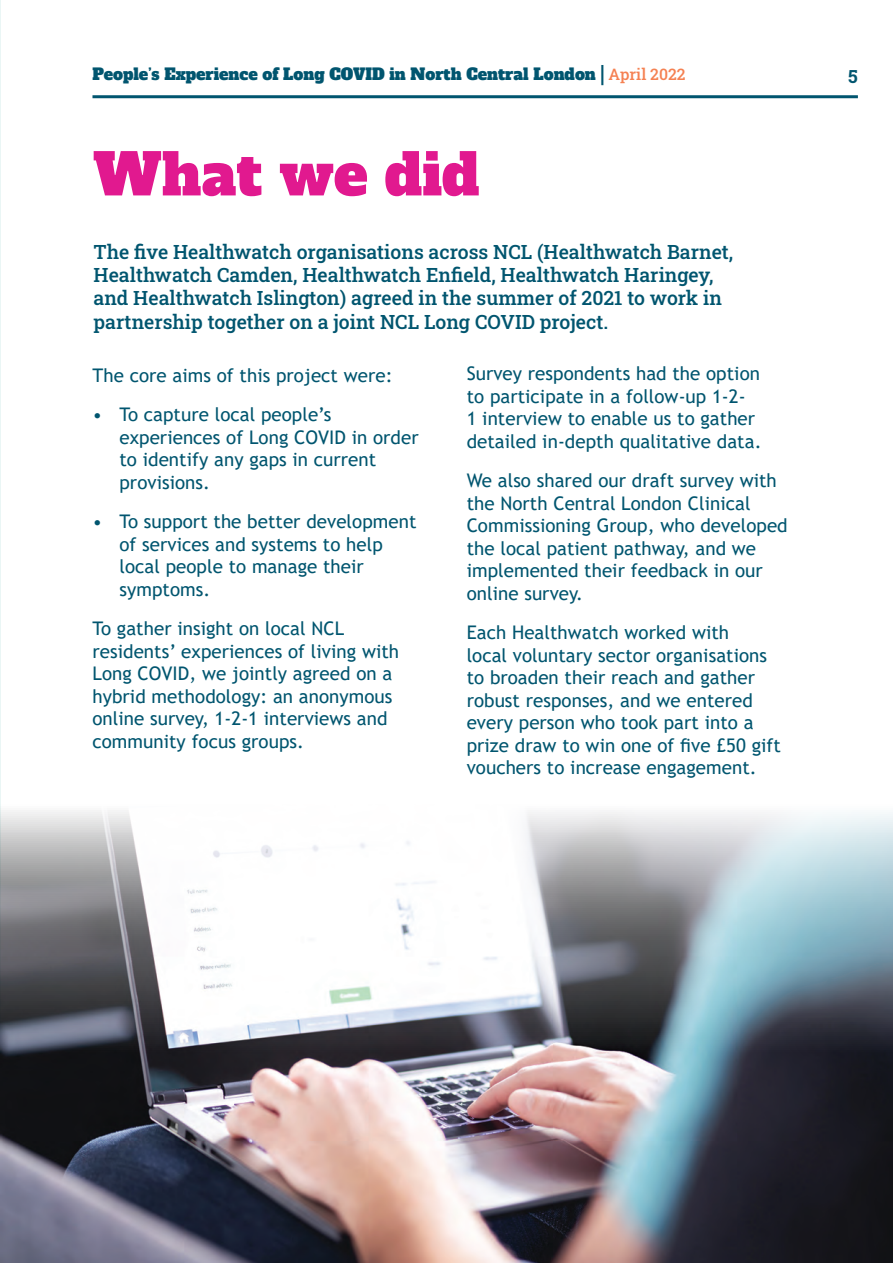
<style>
.page{position:relative;width:893px;height:1263px;background:#fff}
.page>*{position:absolute;margin:0;border:0;box-sizing:border-box;transform-origin:0 0}
.t1{font:57px "Alfa Slab One";color:#e1198f}
.t2{font:19.5px/23.4px "Roboto Slab";color:#01556f}
.t3{font:18.75px/22.5px "Trebuchet MS";letter-spacing:.005em;color:#01556f}
.t4{font:18px "Roboto Slab";color:#01556f}
.t5{font:15.75px "Alfa Slab One";color:#01556f}
.s1{font-family:"Roboto Slab";color:#f58152}
</style>
<div class="page">
<hr style="left:92px;top:95px;width:766px;height:3px;background:#01556f">
<hr style="left:0;top:0;width:1px;height:1263px;background:#eaf6f5">
<img style="left:0;top:810px;width:893px;height:453px">
<p class="t5" style="left:92px;top:61px;width:594px">People’s Experience of Long COVID in North Central London | <span class="s1">April 2022</span></p>
<p class="t4" style="left:848px;top:64px;width:11px">5</p>
<h1 class="t1" style="left:93px;top:125px;width:388px">What we did</h1>
<p class="t2" style="left:94px;top:239px;width:641px">The five Healthwatch organisations across NCL (Healthwatch Barnet, Healthwatch Camden, Healthwatch Enfield, Healthwatch Haringey, and Healthwatch Islington) agreed in the summer of 2021 to work in partnership together on a joint NCL Long COVID project.</p>
<p class="t3" style="left:92px;top:363px;width:302px">The core aims of this project were:</p>
<p class="t3" style="left:119px;top:403px;width:301px;text-indent:-27px">• To capture local people’s experiences of Long COVID in order to identify any gaps in current provisions.</p>
<p class="t3" style="left:119px;top:510px;width:298px;text-indent:-27px">• To support the better development of services and systems to help local people to manage their symptoms.</p>
<p class="t3" style="left:92px;top:617px;width:308px">To gather insight on local NCL residents’ experiences of living with<br>Long COVID, we jointly agreed on a hybrid methodology: an anonymous online survey, 1-2-1 interviews and community focus groups.</p>
<p class="t3" style="left:467px;top:362px;width:296px">Survey respondents had the option to participate in a follow-up 1-2-<br>1 interview to enable us to gather detailed in-depth qualitative data.</p>
<p class="t3" style="left:467px;top:469px;width:322px">We also shared our draft survey with the North Central London Clinical<br>Commissioning Group, who developed the local patient pathway, and we implemented their feedback in our online survey.</p>
<p class="t3" style="left:467px;top:621px;width:316px">Each Healthwatch worked with<br>local voluntary sector organisations to broaden their reach and gather robust responses, and we entered every person who took part into a prize draw to win one of five £50 gift vouchers to increase engagement.</p>
</div>
